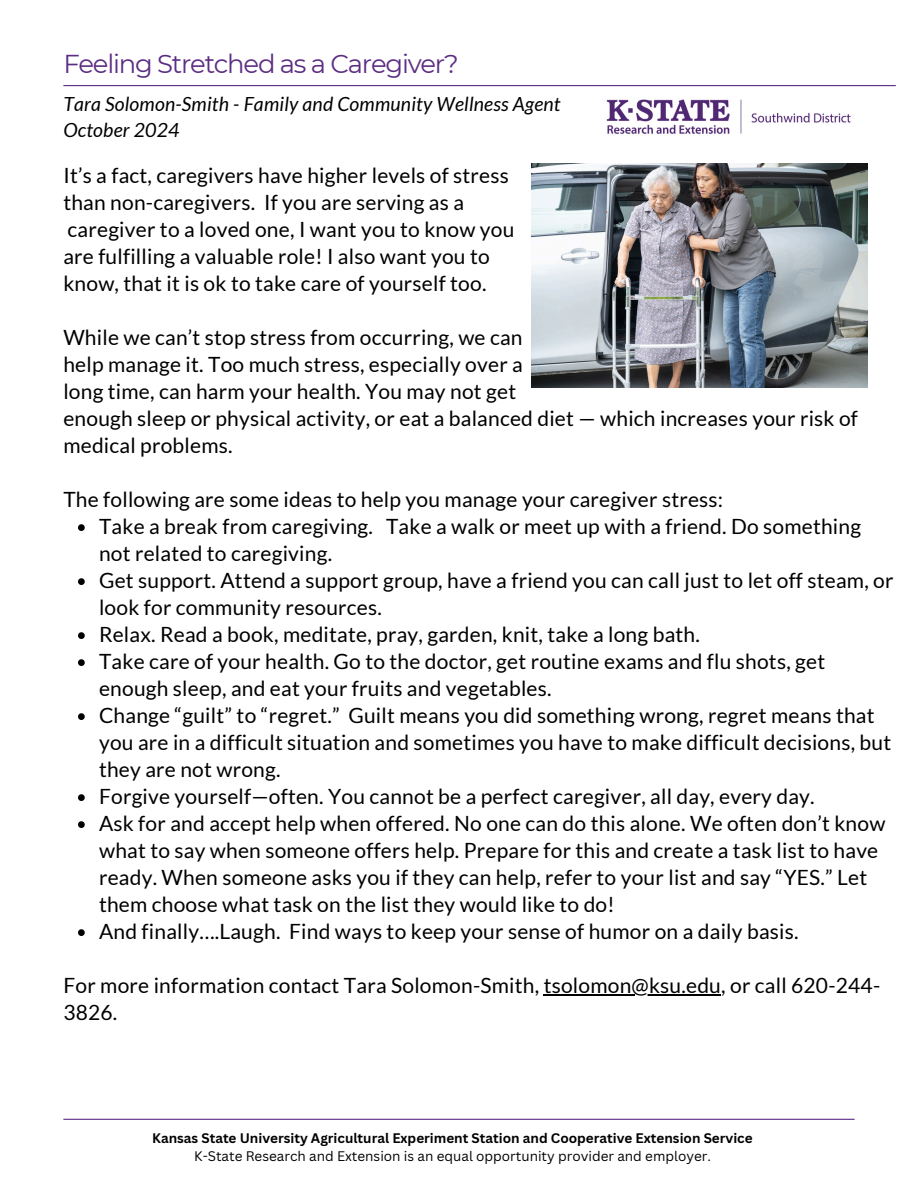
<style>
.page{position:relative;width:918px;height:1188px;background:#fff}
.page>*{position:absolute;margin:0;border:0;box-sizing:border-box;transform-origin:0 0}
.t1{font:25.8px "Montserrat";letter-spacing:-.045em;color:#5c2d83}
.t2{font:21px/27px "Lato";letter-spacing:.01em;color:#000}
.t3{font:italic 19.5px/25.8px "Lato";letter-spacing:.01em;color:#000}
.t4{font:700 13.5px "Canva Sans";color:#000}
.t5{font:13.5px "Canva Sans";color:#000}
</style>
<div class="page">
<hr style="left:63px;top:85px;width:833px;height:1px;background:#5c2d83">
<img style="left:606px;top:99px;width:245px;height:35px">
<hr style="left:63px;top:1119px;width:792px;height:1px;background:#5c2d83">
<svg style="left:78px;top:524px;width:7px;height:7px"></svg>
<svg style="left:78px;top:578px;width:7px;height:7px"></svg>
<svg style="left:78px;top:632px;width:7px;height:7px"></svg>
<svg style="left:78px;top:659px;width:7px;height:7px"></svg>
<svg style="left:78px;top:713px;width:7px;height:7px"></svg>
<svg style="left:78px;top:794px;width:7px;height:7px"></svg>
<svg style="left:78px;top:821px;width:7px;height:7px"></svg>
<svg style="left:78px;top:929px;width:7px;height:7px"></svg>
<hr style="left:544px;top:994px;width:177px;height:2px;background:#000">
<img style="left:531px;top:163px;width:337px;height:224px">
<p class="t1" style="left:63px;top:48px;width:397px">Feeling Stretched as a Caregiver?</p>
<p class="t3" style="left:63px;top:90px;width:499px">Tara Solomon-Smith - Family and Community Wellness Agent<br>October 2024</p>
<h2 class="t2" style="left:63px;top:162px;width:453px">It’s a fact, caregivers have higher levels of stress than non-caregivers. If you are serving as a caregiver to a loved one, I want you to know you are fulfilling a valuable role! I also want you to know, that it is ok to take care of yourself too.</h2>
<p class="t2" style="left:63px;top:324px;width:796px">While we can’t stop stress from occurring, we can<br>help manage it. Too much stress, especially over a<br>long time, can harm your health. You may not get<br>enough sleep or physical activity, or eat a balanced diet — which increases your risk of medical problems.</p>
<h2 class="t2" style="left:63px;top:486px;width:661px">The following are some ideas to help you manage your caregiver stress:</h2>
<h2 class="t2" style="left:99px;top:513px;width:764px">Take a break from caregiving. Take a walk or meet up with a friend. Do something not related to caregiving.</h2>
<h2 class="t2" style="left:99px;top:567px;width:796px">Get support. Attend a support group, have a friend you can call just to let off steam, or look for community resources.</h2>
<p class="t2" style="left:99px;top:621px;width:602px">Relax. Read a book, meditate, pray, garden, knit, take a long bath.</p>
<p class="t2" style="left:99px;top:648px;width:728px">Take care of your health. Go to the doctor, get routine exams and flu shots, get enough sleep, and eat your fruits and vegetables.</p>
<p class="t2" style="left:99px;top:702px;width:794px">Change “guilt” to “regret.” Guilt means you did something wrong, regret means that you are in a difficult situation and sometimes you have to make difficult decisions, but they are not wrong.</p>
<p class="t2" style="left:99px;top:783px;width:717px">Forgive yourself—often. You cannot be a perfect caregiver, all day, every day.</p>
<p class="t2" style="left:99px;top:810px;width:788px">Ask for and accept help when offered. No one can do this alone. We often don’t know what to say when someone offers help. Prepare for this and create a task list to have ready. When someone asks you if they can help, refer to your list and say “YES.” Let them choose what task on the list they would like to do!</p>
<p class="t2" style="left:99px;top:918px;width:701px">And finally….Laugh. Find ways to keep your sense of humor on a daily basis.</p>
<p class="t2" style="left:63px;top:972px;width:818px">For more information contact Tara Solomon-Smith, tsolomon@ksu.edu, or call 620-244-</p>
<p class="t2" style="left:63px;top:999px;width:55px">3826.</p>
<p class="t4" style="left:152px;top:1129px;width:602px">Kansas State University Agricultural Experiment Station and Cooperative Extension Service</p>
<p class="t5" style="left:194px;top:1147px;width:518px">K-State Research and Extension is an equal opportunity provider and employer.</p>
</div>
